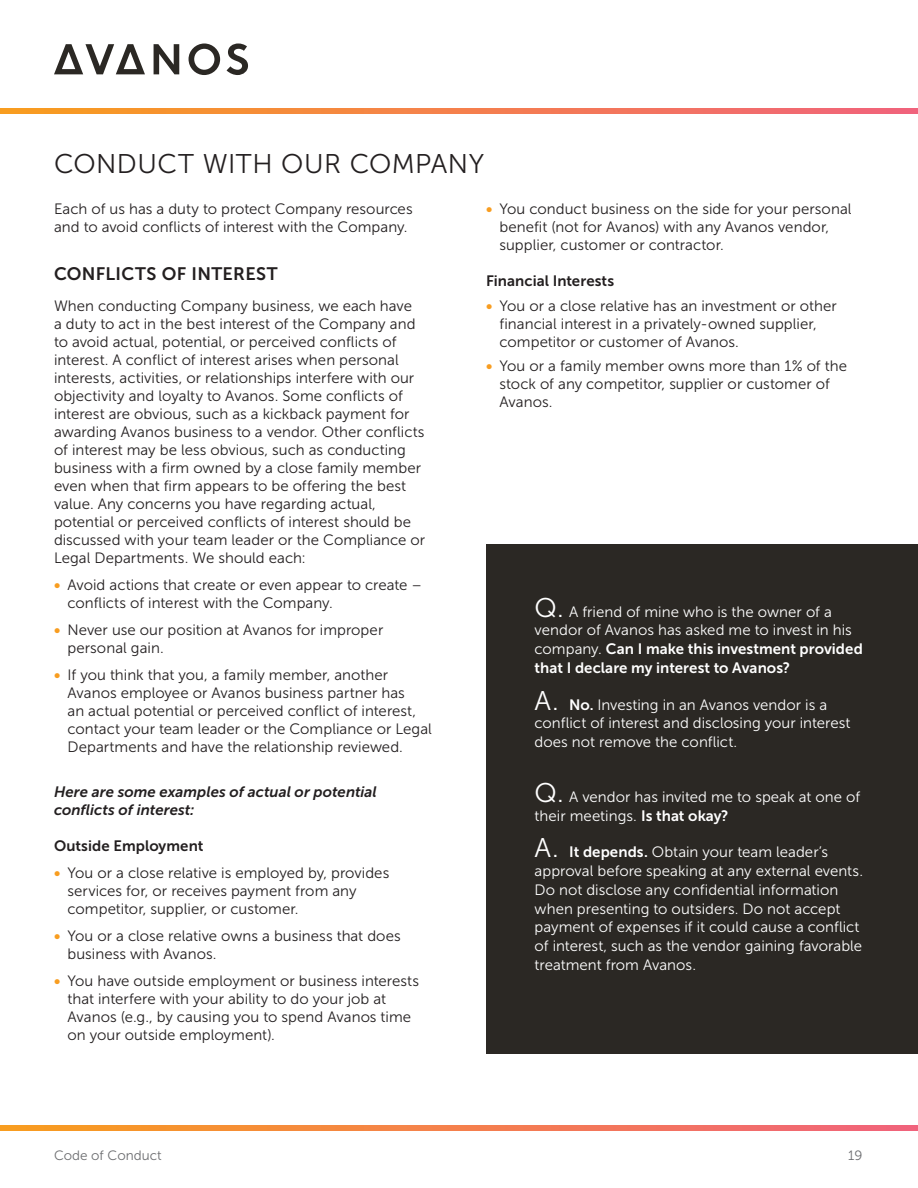
<style>
.page{position:relative;width:918px;height:1188px;background:#fff}
.page>*{position:absolute;margin:0;border:0;box-sizing:border-box;transform-origin:0 0}
.t1{font:27px "Museo Sans 300";letter-spacing:.02em;color:#231f20}
.t2{font:18px "Museo Sans 700";letter-spacing:.02em;color:#231f20}
.t3{font:15px/18px "Museo Sans 300";letter-spacing:.005em;color:#231f20}
.t4{font:15px/18.8px "Museo Sans 300";color:#fff}
.t5{font:15px/18.8px "Museo Sans 700";letter-spacing:.005em;color:#fff}
.t6{font:italic 15px/18px "Museo Sans 700";color:#231f20}
.t7{font:15px "Museo Sans 700";letter-spacing:.005em;color:#231f20}
.t8{font:13.5px "Museo Sans 300";color:#6c6d70}
.s1{font-family:"Museo Sans 700";color:#f89d20}
.s2{font-size:27px}
.s3{font-family:"Museo Sans 300"}
.s4{font-family:"Museo Sans 700"}
</style>
<div class="page">
<svg style="left:0;top:108px;width:918px;height:6px;background:#f4804c"></svg>
<svg style="left:0;top:1125px;width:918px;height:6px;background:#f4804c"></svg>
<svg style="left:54px;top:44px;width:91px;height:30px"></svg>
<svg style="left:154px;top:44px;width:25px;height:30px"></svg>
<svg style="left:189px;top:44px;width:31px;height:31px"></svg>
<svg style="left:227px;top:43px;width:21px;height:32px"></svg>
<div style="left:486px;top:545px;width:432px;height:509px;background:#2b2824"></div>
<h1 class="t1" style="left:54px;top:149px;width:432px">CONDUCT WITH OUR COMPANY</h1>
<p class="t3" style="left:54px;top:200px;width:360px">Each of us has a duty to protect Company resources and to avoid conflicts of interest with the Company.</p>
<p class="t2" style="left:54px;top:264px;width:225px">CONFLICTS OF INTEREST</p>
<p class="t3" style="left:54px;top:297px;width:373px">When conducting Company business, we each have<br>a duty to act in the best interest of the Company and to avoid actual, potential, or perceived conflicts of interest. A conflict of interest arises when personal interests, activities, or relationships interfere with our objectivity and loyalty to Avanos. Some conflicts of interest are obvious, such as a kickback payment for awarding Avanos business to a vendor. Other conflicts of interest may be less obvious, such as conducting business with a firm owned by a close family member even when that firm appears to be offering the best value. Any concerns you have regarding actual, potential or perceived conflicts of interest should be discussed with your team leader or the Compliance or Legal Departments. We should each:</p>
<p class="t3" style="left:68px;top:576px;width:356px;text-indent:-14px"><span class="s1">•</span> Avoid actions that create or even appear to create – conflicts of interest with the Company.</p>
<p class="t3" style="left:68px;top:621px;width:317px;text-indent:-14px"><span class="s1">•</span> Never use our position at Avanos for improper personal gain.</p>
<p class="t3" style="left:68px;top:666px;width:366px;text-indent:-14px"><span class="s1">•</span> If you think that you, a family member, another Avanos employee or Avanos business partner has<br>an actual potential or perceived conflict of interest, contact your team leader or the Compliance or Legal Departments and have the relationship reviewed.</p>
<p class="t6" style="left:54px;top:783px;width:324px">Here are some examples of actual or potential conflicts of interest:</p>
<p class="t7" style="left:54px;top:838px;width:151px">Outside Employment</p>
<p class="t3" style="left:68px;top:864px;width:323px;text-indent:-14px"><span class="s1">•</span> You or a close relative is employed by, provides services for, or receives payment from any competitor, supplier, or customer.</p>
<p class="t3" style="left:68px;top:927px;width:335px;text-indent:-14px"><span class="s1">•</span> You or a close relative owns a business that does business with Avanos.</p>
<p class="t3" style="left:68px;top:972px;width:353px;text-indent:-14px"><span class="s1">•</span> You have outside employment or business interests that interfere with your ability to do your job at Avanos (e.g., by causing you to spend Avanos time on your outside employment).</p>
<p class="t3" style="left:500px;top:200px;width:354px;text-indent:-14px"><span class="s1">•</span> You conduct business on the side for your personal benefit (not for Avanos) with any Avanos vendor, supplier, customer or contractor.</p>
<p class="t7" style="left:486px;top:272px;width:130px">Financial Interests</p>
<p class="t3" style="left:500px;top:296px;width:339px;text-indent:-14px"><span class="s1">•</span> You or a close relative has an investment or other financial interest in a privately-owned supplier, competitor or customer of Avanos.</p>
<p class="t3" style="left:500px;top:357px;width:349px;text-indent:-14px"><span class="s1">•</span> You or a family member owns more than 1% of the stock of any competitor, supplier or customer of<br>Avanos.</p>
<p class="t4" style="left:535px;top:602px;width:319px"><span class="s2">Q.</span> A friend of mine who is the owner of a vendor of Avanos has asked me to invest in his</p>
<p class="t5" style="left:535px;top:639px;width:330px"><span class="s3">company.</span> Can I make this investment provided that I declare my interest to Avanos?</p>
<p class="t4" style="left:535px;top:695px;width:317px"><span class="s2">A.</span> <span class="s4">No.</span> Investing in an Avanos vendor is a conflict of interest and disclosing your interest does not remove the conflict.</p>
<p class="t4" style="left:535px;top:787px;width:327px"><span class="s2">Q.</span> A vendor has invited me to speak at one of their meetings. <span class="s4">Is that okay?</span></p>
<p class="t4" style="left:535px;top:843px;width:330px"><span class="s2">A.</span> <span class="s4">It depends.</span> Obtain your team leader’s approval before speaking at any external events.<br>Do not disclose any confidential information when presenting to outsiders. Do not accept payment of expenses if it could cause a conflict of interest, such as the vendor gaining favorable treatment from Avanos.</p>
<p class="t8" style="left:54px;top:1148px;width:109px">Code of Conduct</p>
<p class="t8" style="left:848px;top:1148px;width:16px">19</p>
</div>
